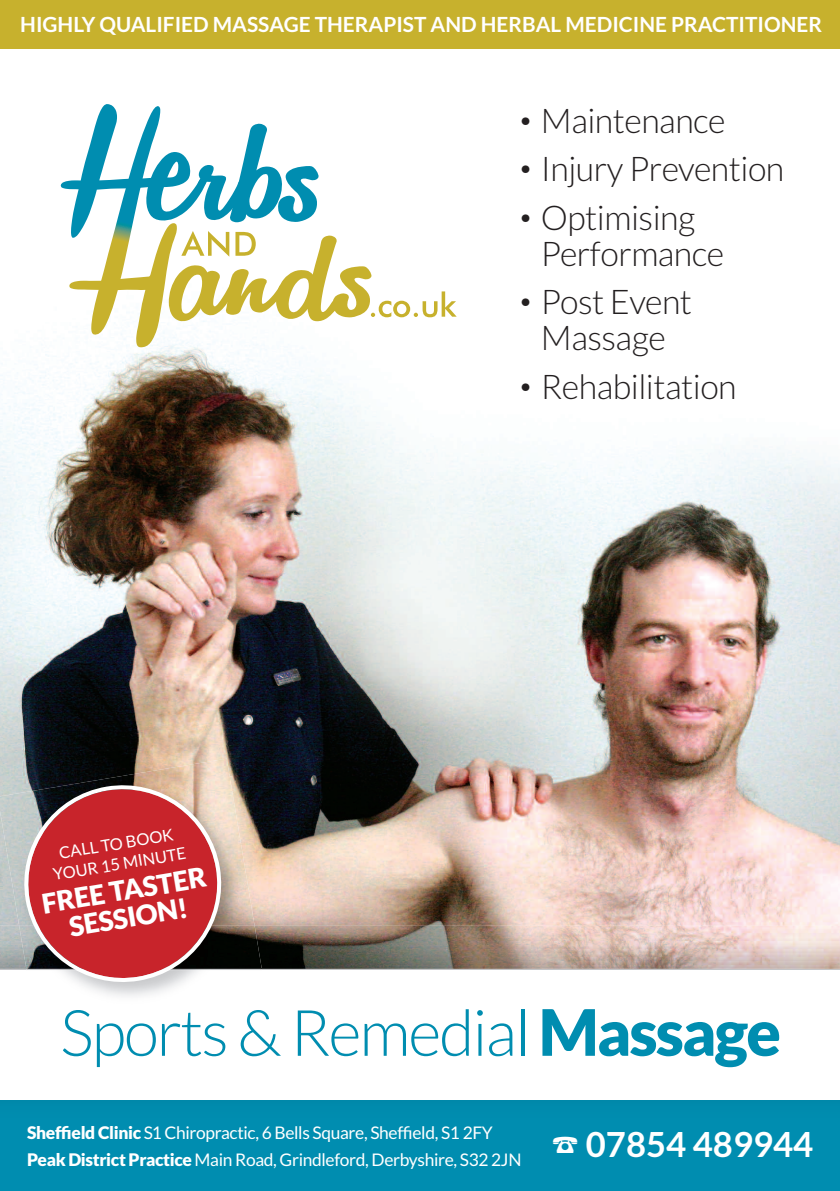
<style>
.page{position:relative;width:840px;height:1191px;background:#fff}
.page>*{position:absolute;margin:0;border:0;box-sizing:border-box;transform-origin:0 0}
.t1{font:300 64px "Lato";letter-spacing:-.03em;color:#008db0}
.t2{font:700 34.6px "Lato";color:#fff}
.t3{font:300 34px/36px "Lato";letter-spacing:-.015em;color:#231f20}
.t4{font:900 27.4px/27.4px "Lato";color:#fff;text-align:center}
.t5{font:700 20.8px "Lato";color:#fff}
.t6{font:17.4px/26.6px "Lato";letter-spacing:-.02em;color:#fff}
.t7{font:16.4px/20px "Lato";color:#fff;text-align:center}
.s1{font-size:26px}
.s2{font-weight:900}
</style>
<div class="page">
<div style="left:0;top:1100px;width:839px;height:91px;background:#008db0"></div>
<img style="left:0;top:185px;width:839px;height:740px">
<svg style="left:61px;top:104px;width:395px;height:243px"></svg>
<img style="left:0;top:968px;width:839px;height:2px">
<img style="left:262px;top:925px;width:577px;height:43px">
<img style="left:0;top:925px;width:17px;height:43px">
<div style="left:0;top:0;width:839px;height:49px;background:#c7b12d"></div>
<img style="left:0;top:758px;width:254px;height:167px">
<img style="left:229px;top:925px;width:33px;height:43px">
<img style="left:229px;top:968px;width:33px;height:2px">
<svg style="left:17px;top:777px;width:212px;height:212px;background:#bc5558"></svg>
<p class="t5" style="left:20px;top:13px;width:803px">HIGHLY QUALIFIED MASSAGE THERAPIST AND HERBAL MEDICINE PRACTITIONER</p>
<p class="t7" style="left:48px;top:844px;width:136px;rotate:-9deg">CALL TO BOOK<br>YOUR 15 MINUTE</p>
<h3 class="t4" style="left:40px;top:890px;width:168px;rotate:-9deg">FREE TASTER<br>SESSION!</h3>
<h3 class="t3" style="left:518px;top:103px;width:209px"><span class="s1">•</span> Maintenance</h3>
<h3 class="t3" style="left:518px;top:152px;width:267px"><span class="s1">•</span> Injury Prevention</h3>
<h3 class="t3" style="left:540px;top:200px;width:185px;text-indent:-23px"><span class="s1">•</span> Optimising<br>Performance</h3>
<h3 class="t3" style="left:518px;top:285px;width:175px;text-align:center"><span class="s1">•</span> Post Event<br>Massage</h3>
<h3 class="t3" style="left:518px;top:369px;width:220px"><span class="s1">•</span> Rehabilitation</h3>
<h1 class="t1" style="left:60px;top:996px;width:722px">Sports &amp; Remedial <span class="s2">Massage</span></h1>
<p class="t6" style="left:27px;top:1119px;width:495px"><span class="s2">Sheffield Clinic</span> S1 Chiropractic, 6 Bells Square, Sheffield, S1 2FY<br><span class="s2">Peak District Practice</span> Main Road, Grindleford, Derbyshire, S32 2JN</p>
<h2 class="t2" style="left:585px;top:1124px;width:229px">07854 489944</h2>
</div>
